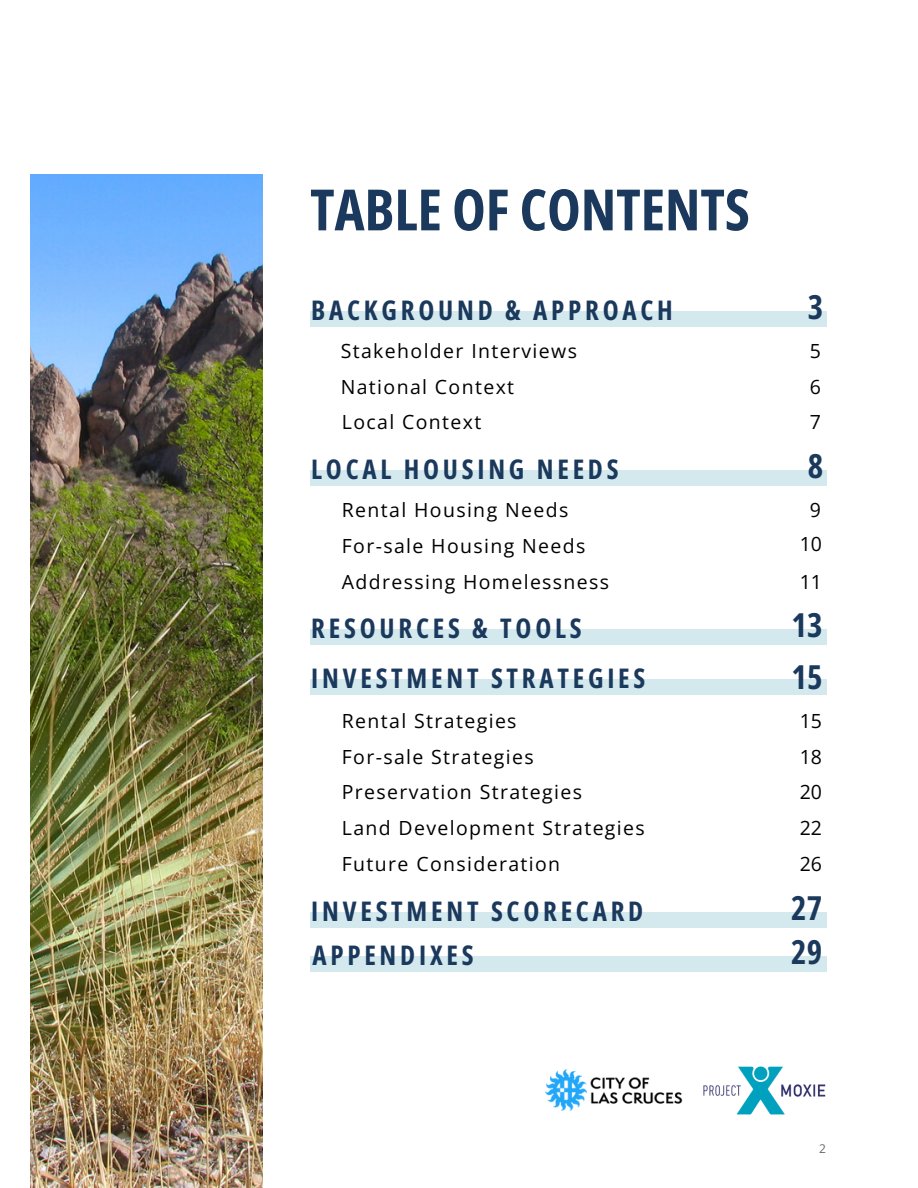
<style>
.page{position:relative;width:918px;height:1188px;background:#fff}
.page>*{position:absolute;margin:0;border:0;box-sizing:border-box;transform-origin:0 0}
.t1{font:700 57px "Open Sans Condensed";color:#1a395c}
.t2{font:700 33px "Open Sans Condensed";color:#1a395c}
.t3{font:700 27px "Open Sans Condensed";letter-spacing:.14em;color:#1a395c}
.t4{font:19.5px "Open Sans";letter-spacing:.07em;color:#000}
.t5{font:12px "Open Sans";color:#696969}
</style>
<div class="page">
<div style="left:310px;top:956px;width:516px;height:16px;background:#d3e9ee"></div>
<div style="left:310px;top:311px;width:516px;height:16px;background:#d3e9ee"></div>
<div style="left:310px;top:470px;width:516px;height:16px;background:#d3e9ee"></div>
<div style="left:310px;top:629px;width:516px;height:16px;background:#d3e9ee"></div>
<div style="left:310px;top:679px;width:516px;height:16px;background:#d3e9ee"></div>
<div style="left:310px;top:912px;width:516px;height:15px;background:#d3e9ee"></div>
<img style="left:31px;top:175px;width:231px;height:1013px">
<img style="left:703px;top:1066px;width:123px;height:49px">
<img style="left:545px;top:1069px;width:137px;height:42px">
<p class="t1" style="left:310px;top:169px;width:441px">TABLE OF CONTENTS</p>
<p class="t3" style="left:311px;top:291px;width:363px">BACKGROUND &amp; APPROACH</p>
<p class="t2" style="left:808px;top:284px;width:17px">3</p>
<p class="t4" style="left:341px;top:337px;width:238px">Stakeholder Interviews</p>
<p class="t4" style="left:810px;top:337px;width:13px">5</p>
<p class="t4" style="left:341px;top:373px;width:175px">National Context</p>
<p class="t4" style="left:810px;top:373px;width:13px">6</p>
<p class="t4" style="left:342px;top:409px;width:141px">Local Context</p>
<p class="t4" style="left:810px;top:409px;width:13px">7</p>
<p class="t3" style="left:311px;top:450px;width:309px">LOCAL HOUSING NEEDS</p>
<p class="t2" style="left:808px;top:443px;width:17px">8</p>
<p class="t4" style="left:342px;top:496px;width:228px">Rental Housing Needs</p>
<p class="t4" style="left:810px;top:496px;width:13px">9</p>
<p class="t4" style="left:342px;top:532px;width:245px">For-sale Housing Needs</p>
<p class="t4" style="left:342px;top:568px;width:269px">Addressing Homelessness</p>
<p class="t4" style="left:800px;top:530px;width:24px">10</p>
<p class="t4" style="left:800px;top:568px;width:24px">11</p>
<p class="t3" style="left:311px;top:609px;width:272px">RESOURCES &amp; TOOLS</p>
<p class="t2" style="left:792px;top:602px;width:32px">13</p>
<p class="t3" style="left:311px;top:659px;width:336px">INVESTMENT STRATEGIES</p>
<p class="t2" style="left:792px;top:654px;width:32px">15</p>
<p class="t4" style="left:342px;top:707px;width:176px">Rental Strategies</p>
<p class="t4" style="left:800px;top:707px;width:24px">15</p>
<p class="t4" style="left:342px;top:743px;width:193px">For-sale Strategies</p>
<p class="t4" style="left:800px;top:743px;width:24px">18</p>
<p class="t4" style="left:342px;top:779px;width:242px">Preservation Strategies</p>
<p class="t4" style="left:800px;top:779px;width:24px">20</p>
<p class="t4" style="left:342px;top:814px;width:304px">Land Development Strategies</p>
<p class="t4" style="left:800px;top:814px;width:24px">22</p>
<p class="t4" style="left:342px;top:850px;width:220px">Future Consideration</p>
<p class="t4" style="left:800px;top:850px;width:24px">26</p>
<p class="t3" style="left:311px;top:892px;width:334px">INVESTMENT SCORECARD</p>
<p class="t2" style="left:791px;top:885px;width:32px">27</p>
<p class="t3" style="left:312px;top:936px;width:163px">APPENDIXES</p>
<p class="t2" style="left:791px;top:929px;width:32px">29</p>
<p class="t5" style="left:819px;top:1141px;width:8px">2</p>
</div>
